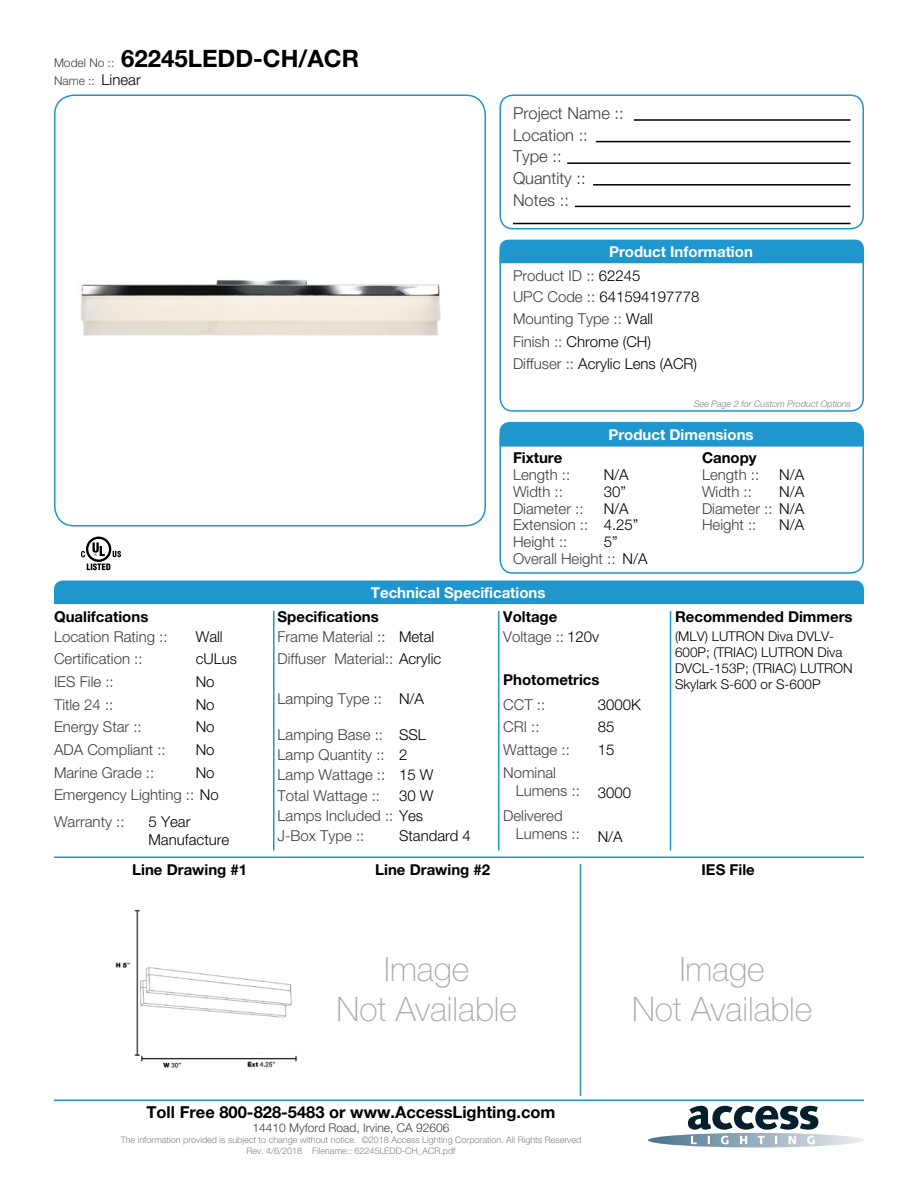
<style>
.page{position:relative;width:918px;height:1188px;background:#fff}
.page>*{position:absolute;margin:0;border:0;box-sizing:border-box;transform-origin:0 0}
.t1{font:100 33.75px/40.5px "Helvetica Neue LT Std";color:#a8a9ad;text-align:center}
.t2{font:700 24px "Helvetica Neue LT Std";color:#000001}
.Left_Justify{font:300 16.5px "Helvetica Neue LT Std";color:#3e3e3f}
.t3{font:700 16.5px "Helvetica Neue LT Std";color:#000001}
.Left_Justify-2{font:300 15px/18px "Helvetica Neue LT Std";color:#3e3e3f}
.Left_Justify-3{font:300 15px/18px "Helvetica Neue LT Std";color:#000001}
.Left_Justify-4{font:700 15px "Helvetica Neue LT Std";color:#000001}
.t4{font:700 15px "Helvetica Neue LT Std";color:#fff}
.Left_Justify-5{font:300 13.5px/16.2px "Helvetica Neue LT Std";color:#000001}
.t5{font:300 12px "Helvetica Neue LT Std";color:#3e3e3f}
.t6{font:300 9px "Helvetica Neue LT Std";color:#808285}
.Left_Justify-6{font:italic 300 9px "Helvetica Neue LT Std";color:#808285}
.s1{font-weight:300;font-size:12px;color:#3e3e3f}
.s2{font-size:15px;color:#000001}
.s3{color:#000001}
.s4{color:#3e3e3f}
</style>
<div class="page">
<img style="left:80px;top:279px;width:361px;height:57px">
<svg style="left:648px;top:1106px;width:216px;height:42px"></svg>
<div style="left:499px;top:94px;width:365px;height:135px;border:2px solid #1f96cd;border-radius:13px"></div>
<div style="left:499px;top:243px;width:365px;height:169px;border:2px solid #1f96cd;border-radius:13px"></div>
<div style="left:499px;top:425px;width:365px;height:149px;border:2px solid #1f96cd;border-radius:13px"></div>
<svg style="left:81px;top:537px;width:40px;height:33px"></svg>
<hr style="left:634px;top:119px;width:217px;height:2px;background:#000001">
<hr style="left:596px;top:141px;width:254px;height:1px;background:#000001">
<hr style="left:593px;top:184px;width:258px;height:2px;background:#000001">
<hr style="left:567px;top:162px;width:283px;height:2px;background:#000001">
<hr style="left:575px;top:206px;width:275px;height:1px;background:#000001">
<hr style="left:513px;top:223px;width:337px;height:1px;background:#000001">
<div style="left:500px;top:240px;width:364px;height:23px;background:#1f96cd"></div>
<div style="left:500px;top:422px;width:364px;height:25px;background:#1f96cd"></div>
<div style="left:54px;top:580px;width:810px;height:24px;background:#1f96cd"></div>
<hr style="left:54px;top:856px;width:810px;height:2px;background:#1f96cd">
<hr style="left:54px;top:1100px;width:810px;height:1px;background:#1f96cd">
<img style="left:115px;top:909px;width:183px;height:159px">
<hr style="left:670px;top:611px;width:1px;height:239px;background:#1f96cd">
<hr style="left:580px;top:864px;width:1px;height:232px;background:#1f96cd">
<hr style="left:498px;top:611px;width:2px;height:239px;background:#1f96cd">
<hr style="left:273px;top:611px;width:1px;height:239px;background:#1f96cd">
<div style="left:54px;top:94px;width:432px;height:432px;border:2px solid #1f96cd;border-radius:20px"></div>
<p class="t2" style="left:54px;top:44px;width:307px"><span class="s1">Model No ::</span> 62245LEDD-CH/ACR</p>
<p class="t5" style="left:54px;top:73px;width:88px">Name :: <span class="s2">Linear</span></p>
<p class="Left_Justify" style="left:513px;top:103px;width:112px">Project Name ::</p>
<p class="Left_Justify" style="left:513px;top:125px;width:76px">Location ::</p>
<p class="Left_Justify" style="left:513px;top:146px;width:50px">Type ::</p>
<p class="Left_Justify" style="left:513px;top:168px;width:74px">Quantity ::</p>
<p class="Left_Justify" style="left:513px;top:190px;width:57px">Notes ::</p>
<p class="t4" style="left:609px;top:242px;width:145px">Product Information</p>
<p class="Left_Justify-2" style="left:513px;top:266px;width:129px">Product ID :: <span class="s3">62245</span></p>
<p class="Left_Justify-3" style="left:513px;top:288px;width:188px"><span class="s4">UPC Code ::</span> 641594197778</p>
<p class="Left_Justify-2" style="left:513px;top:309px;width:142px">Mounting Type :: <span class="s3">Wall</span></p>
<p class="Left_Justify-3" style="left:513px;top:333px;width:140px"><span class="s4">Finish ::</span> Chrome (CH)</p>
<p class="Left_Justify-3" style="left:513px;top:354px;width:186px"><span class="s4">Diffuser ::</span> Acrylic Lens (ACR)</p>
<p class="Left_Justify-6" style="left:693px;top:399px;width:160px">See Page 2 for Custom Product Options</p>
<p class="t4" style="left:608px;top:425px;width:147px">Product Dimensions</p>
<p class="Left_Justify-4" style="left:513px;top:448px;width:51px">Fixture</p>
<p class="Left_Justify-4" style="left:702px;top:448px;width:56px">Canopy</p>
<p class="Left_Justify-2" style="left:513px;top:465px;width:59px">Length ::</p>
<p class="Left_Justify-3" style="left:604px;top:465px;width:27px">N/A</p>
<p class="Left_Justify-2" style="left:702px;top:465px;width:59px">Length ::</p>
<p class="Left_Justify-3" style="left:779px;top:465px;width:27px">N/A</p>
<p class="Left_Justify-2" style="left:513px;top:482px;width:51px">Width ::</p>
<p class="Left_Justify-2" style="left:513px;top:533px;width:56px">Height ::</p>
<p class="Left_Justify-2" style="left:513px;top:499px;width:72px">Diameter ::</p>
<p class="Left_Justify-2" style="left:513px;top:516px;width:77px">Extension ::</p>
<p class="Left_Justify-3" style="left:779px;top:482px;width:27px">N/A</p>
<p class="Left_Justify-3" style="left:604px;top:482px;width:24px">30”</p>
<p class="Left_Justify-3" style="left:604px;top:533px;width:15px">5”</p>
<p class="Left_Justify-2" style="left:702px;top:482px;width:51px">Width ::</p>
<p class="Left_Justify-3" style="left:604px;top:499px;width:27px">N/A</p>
<p class="Left_Justify-2" style="left:702px;top:499px;width:104px">Diameter :: <span class="s3">N/A</span></p>
<p class="Left_Justify-3" style="left:604px;top:516px;width:36px">4.25”</p>
<p class="Left_Justify-3" style="left:779px;top:516px;width:27px">N/A</p>
<p class="Left_Justify-2" style="left:702px;top:516px;width:56px">Height ::</p>
<p class="Left_Justify-2" style="left:513px;top:550px;width:104px">Overall Height ::</p>
<p class="Left_Justify-3" style="left:622px;top:550px;width:27px">N/A</p>
<p class="t4" style="left:371px;top:583px;width:176px">Technical Specifications</p>
<p class="Left_Justify-4" style="left:54px;top:607px;width:96px">Qualifcations</p>
<p class="Left_Justify-4" style="left:278px;top:607px;width:103px">Specifications</p>
<p class="Left_Justify-4" style="left:503px;top:607px;width:56px">Voltage</p>
<p class="Left_Justify-2" style="left:54px;top:627px;width:115px">Location Rating ::</p>
<p class="Left_Justify-2" style="left:278px;top:627px;width:110px">Frame Material ::</p>
<p class="Left_Justify-2" style="left:503px;top:627px;width:97px">Voltage :: <span class="s3">120v</span></p>
<p class="Left_Justify-3" style="left:196px;top:627px;width:28px">Wall</p>
<p class="Left_Justify-3" style="left:399px;top:627px;width:37px">Metal</p>
<p class="Left_Justify-2" style="left:54px;top:650px;width:90px">Certification ::</p>
<p class="Left_Justify-2" style="left:54px;top:695px;width:61px">Title 24 ::</p>
<p class="Left_Justify-3" style="left:196px;top:650px;width:43px">cULus</p>
<p class="Left_Justify-3" style="left:196px;top:673px;width:20px">No</p>
<p class="Left_Justify-3" style="left:196px;top:695px;width:20px">No</p>
<p class="Left_Justify-3" style="left:196px;top:718px;width:20px">No</p>
<p class="Left_Justify-3" style="left:196px;top:740px;width:20px">No</p>
<p class="Left_Justify-3" style="left:196px;top:763px;width:20px">No</p>
<p class="Left_Justify-2" style="left:54px;top:673px;width:61px">IES File ::</p>
<p class="Left_Justify-2" style="left:54px;top:718px;width:89px">Energy Star ::</p>
<p class="Left_Justify-2" style="left:54px;top:740px;width:113px">ADA Compliant ::</p>
<p class="Left_Justify-2" style="left:54px;top:763px;width:102px">Marine Grade ::</p>
<p class="Left_Justify-2" style="left:54px;top:786px;width:166px">Emergency Lighting :: <span class="s3">No</span></p>
<p class="Left_Justify-2" style="left:54px;top:813px;width:72px">Warranty ::</p>
<p class="Left_Justify-3" style="left:148px;top:813px;width:82px">5 Year<br>Manufacture</p>
<p class="Left_Justify-2" style="left:278px;top:650px;width:165px">Diffuser Material:: <span class="s3">Acrylic</span></p>
<p class="Left_Justify-2" style="left:278px;top:689px;width:106px">Lamping Type ::</p>
<p class="Left_Justify-2" style="left:278px;top:725px;width:107px">Lamping Base ::</p>
<p class="Left_Justify-2" style="left:278px;top:746px;width:109px">Lamp Quantity ::</p>
<p class="Left_Justify-2" style="left:278px;top:766px;width:109px">Lamp Wattage ::</p>
<p class="Left_Justify-2" style="left:278px;top:786px;width:104px">Total Wattage ::</p>
<p class="Left_Justify-2" style="left:278px;top:806px;width:147px">Lamps Included :: <span class="s3">Yes</span></p>
<p class="Left_Justify-2" style="left:278px;top:826px;width:88px">J-Box Type ::</p>
<p class="Left_Justify-3" style="left:399px;top:689px;width:27px">N/A</p>
<p class="Left_Justify-3" style="left:399px;top:725px;width:28px">SSL</p>
<p class="Left_Justify-3" style="left:399px;top:746px;width:10px">2</p>
<p class="Left_Justify-3" style="left:399px;top:766px;width:36px">15 W</p>
<p class="Left_Justify-3" style="left:399px;top:786px;width:36px">30 W</p>
<p class="Left_Justify-3" style="left:399px;top:826px;width:73px">Standard 4</p>
<p class="Left_Justify-4" style="left:503px;top:670px;width:98px">Photometrics</p>
<p class="Left_Justify-2" style="left:503px;top:695px;width:43px">CCT ::</p>
<p class="Left_Justify-2" style="left:503px;top:718px;width:38px">CRI ::</p>
<p class="Left_Justify-2" style="left:503px;top:740px;width:68px">Wattage ::</p>
<p class="Left_Justify-2" style="left:516px;top:763px;width:66px;text-indent:-13px">Nominal<br>Lumens ::</p>
<p class="Left_Justify-2" style="left:516px;top:806px;width:66px;text-indent:-13px">Delivered<br>Lumens ::</p>
<p class="Left_Justify-3" style="left:598px;top:695px;width:45px">3000K</p>
<p class="Left_Justify-3" style="left:598px;top:718px;width:18px">85</p>
<p class="Left_Justify-3" style="left:598px;top:740px;width:18px">15</p>
<p class="Left_Justify-3" style="left:598px;top:783px;width:35px">3000</p>
<p class="Left_Justify-3" style="left:598px;top:827px;width:27px">N/A</p>
<p class="Left_Justify-4" style="left:675px;top:607px;width:179px">Recommended Dimmers</p>
<p class="Left_Justify-5" style="left:675px;top:628px;width:179px">(MLV) LUTRON Diva DVLV-<br>600P; (TRIAC) LUTRON Diva<br>DVCL-153P; (TRIAC) LUTRON<br>Skylark S-600 or S-600P</p>
<p class="Left_Justify-4" style="left:132px;top:860px;width:116px">Line Drawing #1</p>
<p class="Left_Justify-4" style="left:375px;top:860px;width:116px">Line Drawing #2</p>
<p class="Left_Justify-4" style="left:702px;top:860px;width:55px">IES File</p>
<p class="t1" style="left:337px;top:948px;width:182px">Image<br>Not Available</p>
<p class="t1" style="left:632px;top:948px;width:182px">Image<br>Not Available</p>
<p class="t3" style="left:146px;top:1101px;width:411px">Toll Free 800-828-5483 or www.AccessLighting.com</p>
<p class="t5" style="left:253px;top:1120px;width:198px">14410 Myford Road, Irvine, CA 92606</p>
<p class="t6" style="left:121px;top:1134px;width:462px">The information provided is subject to change without notice. ©2018 Access Lighting Corporation. All Rights Reserved</p>
<p class="t6" style="left:246px;top:1145px;width:211px">Rev. 4/6/2018 Filename:: 62245LEDD-CH_ACR.pdf</p>
</div>
